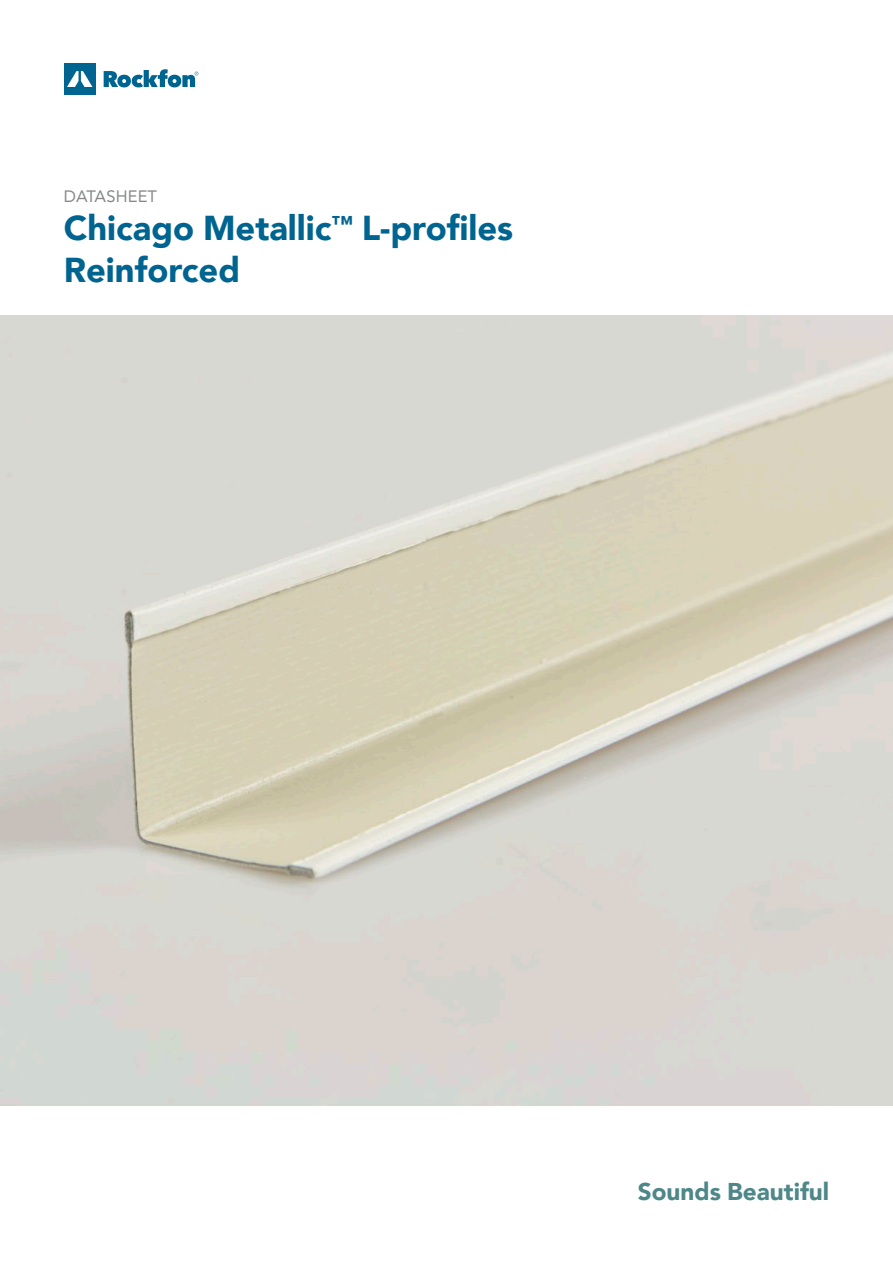
<style>
.page{position:relative;width:893px;height:1263px;background:#fff}
.page>*{position:absolute;margin:0;border:0;box-sizing:border-box;transform-origin:0 0}
.t1{font:900 34.5px/41.4px "Avenir";color:#006490}
.t2{font:900 24.3px "Avenir";color:#4e8788}
.t3{font:16.5px "Avenir";letter-spacing:.01em;color:#87888a}
</style>
<div class="page">
<img style="left:0;top:316px;width:893px;height:790px">
<svg style="left:104px;top:69px;width:94px;height:18px"></svg>
<div style="left:64px;top:63px;width:32px;height:32px;background:#006490"></div>
<svg style="left:67px;top:71px;width:25px;height:16px"></svg>
<p class="t3" style="left:64px;top:183px;width:95px">DATASHEET</p>
<p class="t1" style="left:64px;top:207px;width:451px">Chicago Metallic<sup>™</sup> L-profiles<br>Reinforced</p>
<p class="t2" style="left:638px;top:1170px;width:193px">Sounds Beautiful</p>
</div>
